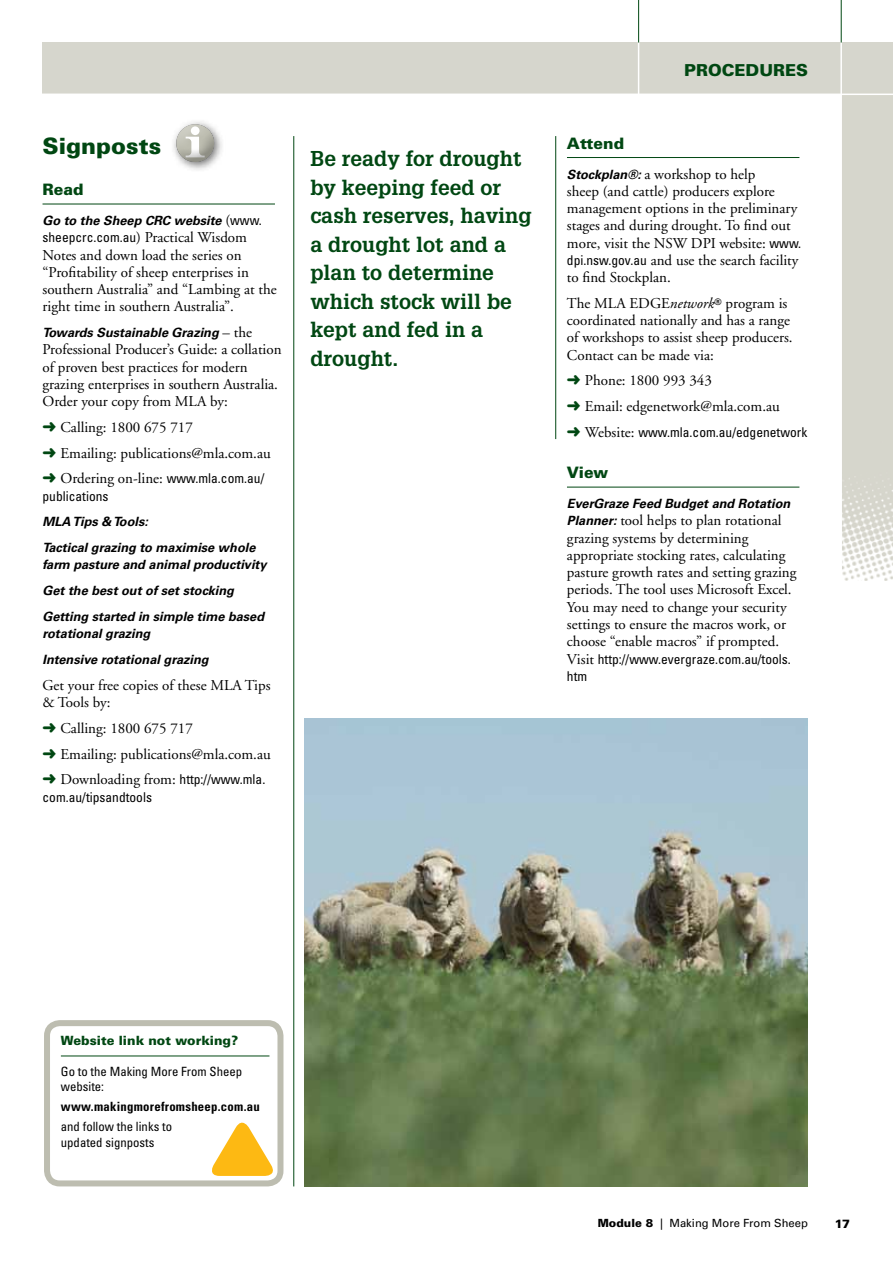
<style>
.page{position:relative;width:893px;height:1263px;background:#fff}
.page>*{position:absolute;margin:0;border:0;box-sizing:border-box;transform-origin:0 0}
.t1{font:900 22.5px "Univers";color:#004712}
.t2{font:700 21px/28.5px "Glypha";color:#004712}
.t3{font:900 16.5px "Univers";color:#004712}
.t4{font:900 15.75px "Univers";color:#004712}
.t5{font:15px/17.2px "Adobe Garamond";color:#000}
.t6{font:condensed 13.5px/17.2px "Univers";color:#000}
.t7{font:italic 700 12.75px/25.8px "Univers";color:#000}
.t8{font:condensed 12.75px/15.8px "Univers";color:#000}
.t9{font:700 condensed 12.75px "Univers";letter-spacing:.02em;color:#000}
.t10{font:900 12.75px "Univers";color:#004712}
.t11{font:900 12px "Univers";color:#000}
.t12{font:11.25px "Univers";color:#000}
.s1{font-family:"Adobe Garamond";font-weight:400;font-style:normal;font-size:15px}
.s2{font-weight:400;font-style:normal;font-stretch:condensed;font-size:13.5px}
.s3{font-family:"Univers";font-stretch:condensed;font-size:13.5px}
.s4{color:#004712}
.s5{font-family:"Univers";font-weight:700;font-style:italic;font-size:12.75px}
.s6{font-style:italic}
.s7{font-family:"Adobe Garamond";font-stretch:normal;font-size:15px}
.s8{font-weight:900}
</style>
<div class="page">
<div style="left:43px;top:43px;width:850px;height:51px;background:#d6d6cd"></div>
<img style="left:842px;top:93px;width:51px;height:487px">
<hr style="left:638px;top:42px;width:1px;height:54px;background:#fff">
<hr style="left:840px;top:39px;width:2px;height:538px;background:#fff">
<hr style="left:841px;top:0;width:1px;height:43px;background:#004712">
<hr style="left:638px;top:0;width:1px;height:43px;background:#004712">
<hr style="left:36px;top:94px;width:857px;height:1px;background:#fff">
<img style="left:305px;top:719px;width:503px;height:467px">
<hr style="left:293px;top:136px;width:1px;height:1050px;background:#004712">
<hr style="left:555px;top:136px;width:1px;height:303px;background:#004712">
<hr style="left:43px;top:204px;width:232px;height:1px;background:#004712">
<div style="left:169px;top:128px;width:66px;height:55px;background:#000;opacity:.25"></div>
<hr style="left:567px;top:157px;width:232px;height:1px;background:#004712">
<hr style="left:567px;top:487px;width:232px;height:1px;background:#004712">
<div style="left:44px;top:1020px;width:239px;height:166px;border:6px solid #bdbdb0;border-radius:13px"></div>
<svg style="left:212px;top:1116px;width:66px;height:60px"></svg>
<hr style="left:61px;top:1055px;width:208px;height:1px;background:#004712">
<h1 class="t1" style="left:43px;top:132px;width:120px">Signposts</h1>
<p class="t4" style="left:43px;top:180px;width:43px">Read</p>
<p class="t7" style="left:43px;top:208px;width:221px">Go to the Sheep CRC website <span class="s1">(</span><span class="s2">www.</span></p>
<p class="t5" style="left:43px;top:229px;width:236px"><span class="s3">sheepcrc.com.au</span>) Practical Wisdom Notes and down load the series on “Profitability of sheep enterprises in southern Australia” and “Lambing at the right time in southern Australia”.</p>
<p class="t7" style="left:43px;top:320px;width:211px">Towards Sustainable Grazing <span class="s1">– the</span></p>
<p class="t5" style="left:43px;top:341px;width:241px">Professional Producer’s Guide: a collation of proven best practices for modern grazing enterprises in southern Australia.<br>Order your copy from MLA by:</p>
<p class="t5" style="left:43px;top:415px;width:230px;line-height:25.8px"><span class="s4">➜</span> Calling: 1800 675 717<br><span class="s4">➜</span> Emailing: publications@mla.com.au <span class="s4">➜</span> Ordering on-line: <span class="s3">www.mla.com.au/</span></p>
<p class="t6" style="left:43px;top:487px;width:67px">publications</p>
<p class="t7" style="left:43px;top:509px;width:214px">MLA Tips &amp; Tools:<br>Tactical grazing to maximise whole</p>
<p class="t7" style="left:43px;top:552px;width:226px">farm pasture and animal productivity<br>Get the best out of set stocking<br>Getting started in simple time based</p>
<p class="t7" style="left:43px;top:621px;width:168px">rotational grazing<br>Intensive rotational grazing</p>
<p class="t5" style="left:43px;top:677px;width:230px">Get your free copies of these MLA Tips &amp; Tools by:</p>
<p class="t5" style="left:43px;top:715px;width:230px;line-height:25.8px"><span class="s4">➜</span> Calling: 1800 675 717<br><span class="s4">➜</span> Emailing: publications@mla.com.au <span class="s4">➜</span> Downloading from: <span class="s3">http://www.mla.</span></p>
<p class="t6" style="left:43px;top:788px;width:111px">com.au/tipsandtools</p>
<h2 class="t2" style="left:310px;top:144px;width:223px">Be ready for drought by keeping feed or cash reserves, having a drought lot and a plan to determine which stock will be kept and fed in a drought.</h2>
<p class="t3" style="left:684px;top:60px;width:125px">PROCEDURES</p>
<p class="t4" style="left:567px;top:133px;width:59px">Attend</p>
<p class="t5" style="left:567px;top:166px;width:236px"><span class="s5">Stockplan®:</span> a workshop to help<br>sheep (and cattle) producers explore management options in the preliminary stages and during drought. To find out more, visit the NSW DPI website: <span class="s3">www. dpi.nsw.gov.au</span> and use the search facility to find Stockplan.</p>
<p class="t5" style="left:567px;top:295px;width:227px">The MLA EDGE<span class="s6">network</span><sup>®</sup> program is coordinated nationally and has a range of workshops to assist sheep producers.<br>Contact can be made via:</p>
<p class="t5" style="left:567px;top:368px;width:214px;line-height:25.8px"><span class="s4">➜</span> Phone: 1800 993 343<br><span class="s4">➜</span> Email: edgenetwork@mla.com.au</p>
<p class="t6" style="left:567px;top:423px;width:242px"><span class="s4">➜</span> <span class="s7">Website:</span> www.mla.com.au/edgenetwork</p>
<p class="t4" style="left:567px;top:463px;width:43px">View</p>
<p class="t7" style="left:567px;top:491px;width:225px">EverGraze Feed Budget and Rotation</p>
<p class="t5" style="left:567px;top:512px;width:231px"><span class="s5">Planner:</span> tool helps to plan rotational grazing systems by determining appropriate stocking rates, calculating pasture growth rates and setting grazing periods. The tool uses Microsoft Excel.<br>You may need to change your security settings to ensure the macros work, or choose “enable macros” if prompted.</p>
<p class="t6" style="left:567px;top:650px;width:225px"><span class="s7">Visit</span> http://www.evergraze.com.au/tools. htm</p>
<p class="t10" style="left:61px;top:1032px;width:179px">Website link not working?</p>
<p class="t8" style="left:61px;top:1063px;width:183px">Go to the Making More From Sheep website:</p>
<p class="t9" style="left:61px;top:1099px;width:200px">www.makingmorefromsheep.com.au</p>
<p class="t8" style="left:61px;top:1119px;width:113px">and follow the links to updated signposts</p>
<p class="t12" style="left:598px;top:1217px;width:212px"><span class="s8">Module 8</span> | Making More From Sheep</p>
<p class="t11" style="left:835px;top:1216px;width:17px">17</p>
</div>
